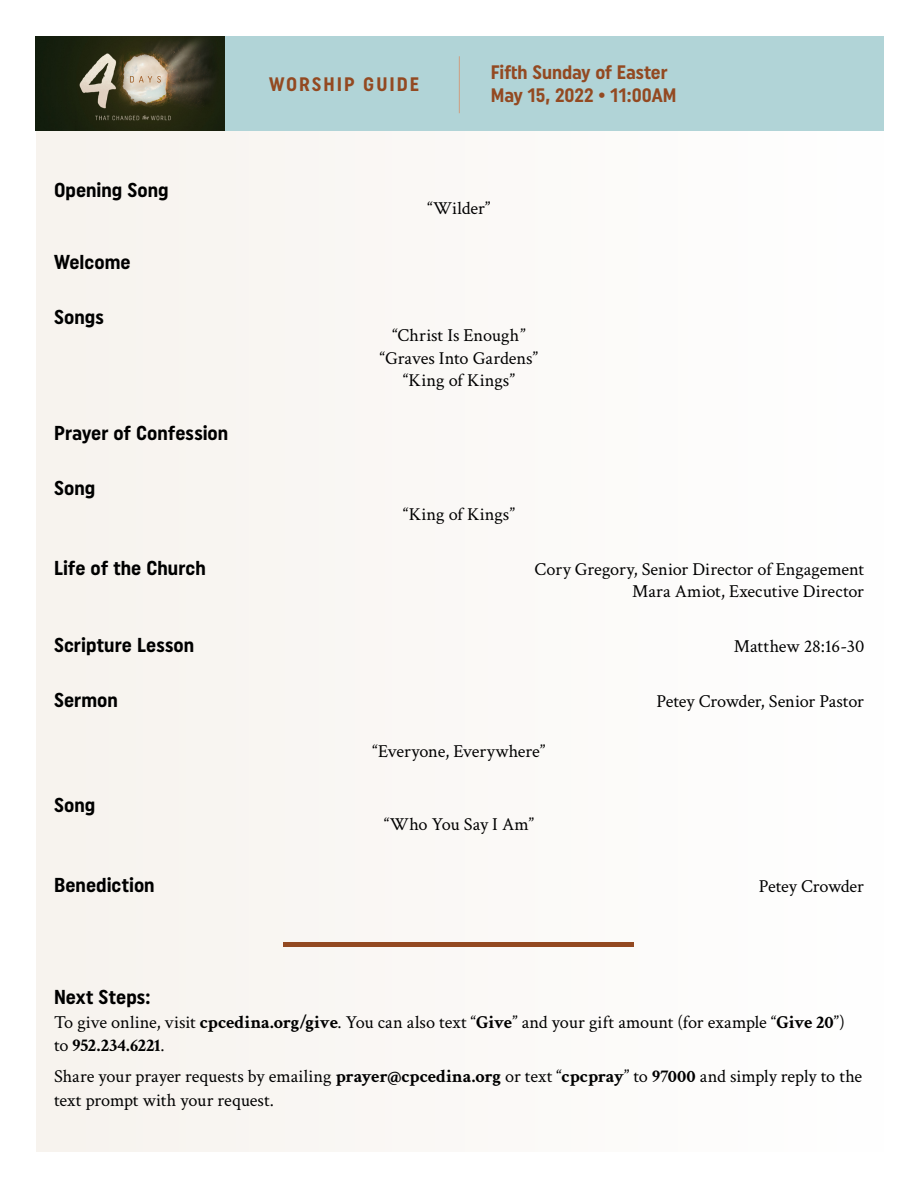
<style>
.page{position:relative;width:918px;height:1188px;background:#fff}
.page>*{position:absolute;margin:0;border:0;box-sizing:border-box;transform-origin:0 0}
.t1{font:700 20.1px "Uniform Condensed";color:#000}
.t2{font:700 19.5px/23.4px "Uniform Condensed";color:#934921}
.t3{font:700 19.5px "Uniform Condensed";letter-spacing:.1em;color:#934921}
.t4{font:18.3px/22px "Crimson Text";letter-spacing:-.005em;color:#000}
.s1{font-weight:700}
</style>
<div class="page">
<div style="left:36px;top:36px;width:847px;height:1115px;background:#faf8f6"></div>
<div style="left:36px;top:36px;width:847px;height:94px;background:#b1d4d7"></div>
<img style="left:36px;top:36px;width:189px;height:94px">
<hr style="left:459px;top:56px;width:1px;height:57px;background:#cba48a">
<div style="left:284px;top:942px;width:350px;height:5px;background:#934921"></div>
<p class="t1" style="left:54px;top:177px;width:116px">Opening Song</p>
<p class="t1" style="left:54px;top:250px;width:78px">Welcome</p>
<p class="t1" style="left:54px;top:305px;width:51px">Songs</p>
<p class="t1" style="left:54px;top:421px;width:176px">Prayer of Confession</p>
<p class="t1" style="left:54px;top:476px;width:43px">Song</p>
<p class="t3" style="left:269px;top:72px;width:151px">WORSHIP GUIDE</p>
<p class="t2" style="left:491px;top:60px;width:187px">Fifth Sunday of Easter<br>May 15, 2022 • 11:00AM</p>
<p class="t4" style="left:427px;top:197px;width:65px">“Wilder”</p>
<p class="t4" style="left:380px;top:324px;width:160px;text-align:center">“Christ Is Enough” “Graves Into Gardens” “King of Kings”</p>
<p class="t4" style="left:403px;top:503px;width:113px">“King of Kings”</p>
<p class="t1" style="left:54px;top:556px;width:153px">Life of the Church</p>
<p class="t4" style="left:535px;top:558px;width:331px;text-align:right">Cory Gregory, Senior Director of Engagement<br>Mara Amiot, Executive Director</p>
<p class="t1" style="left:54px;top:633px;width:142px">Scripture Lesson</p>
<p class="t4" style="left:734px;top:635px;width:132px">Matthew 28:16-30</p>
<p class="t1" style="left:54px;top:688px;width:65px">Sermon</p>
<p class="t4" style="left:657px;top:690px;width:209px">Petey Crowder, Senior Pastor</p>
<p class="t4" style="left:373px;top:740px;width:174px">“Everyone, Everywhere”</p>
<p class="t1" style="left:54px;top:793px;width:43px">Song</p>
<p class="t4" style="left:384px;top:812px;width:151px">“Who You Say I Am”</p>
<p class="t1" style="left:54px;top:873px;width:102px">Benediction</p>
<p class="t4" style="left:759px;top:874px;width:107px">Petey Crowder</p>
<p class="t1" style="left:54px;top:985px;width:98px">Next Steps:</p>
<p class="t4" style="left:54px;top:1009px;width:792px;line-height:23.5px">To give online, visit <span class="s1">cpcedina.org/give</span>. You can also text “<span class="s1">Give</span>” and your gift amount (for example “<span class="s1">Give 20</span>”) to <span class="s1">952.234.6221</span>.</p>
<p class="t4" style="left:54px;top:1064px;width:810px;line-height:23.5px">Share your prayer requests by emailing <span class="s1">prayer@cpcedina.org</span> or text “<span class="s1">cpcpray</span>” to <span class="s1">97000</span> and simply reply to the text prompt with your request.</p>
</div>
